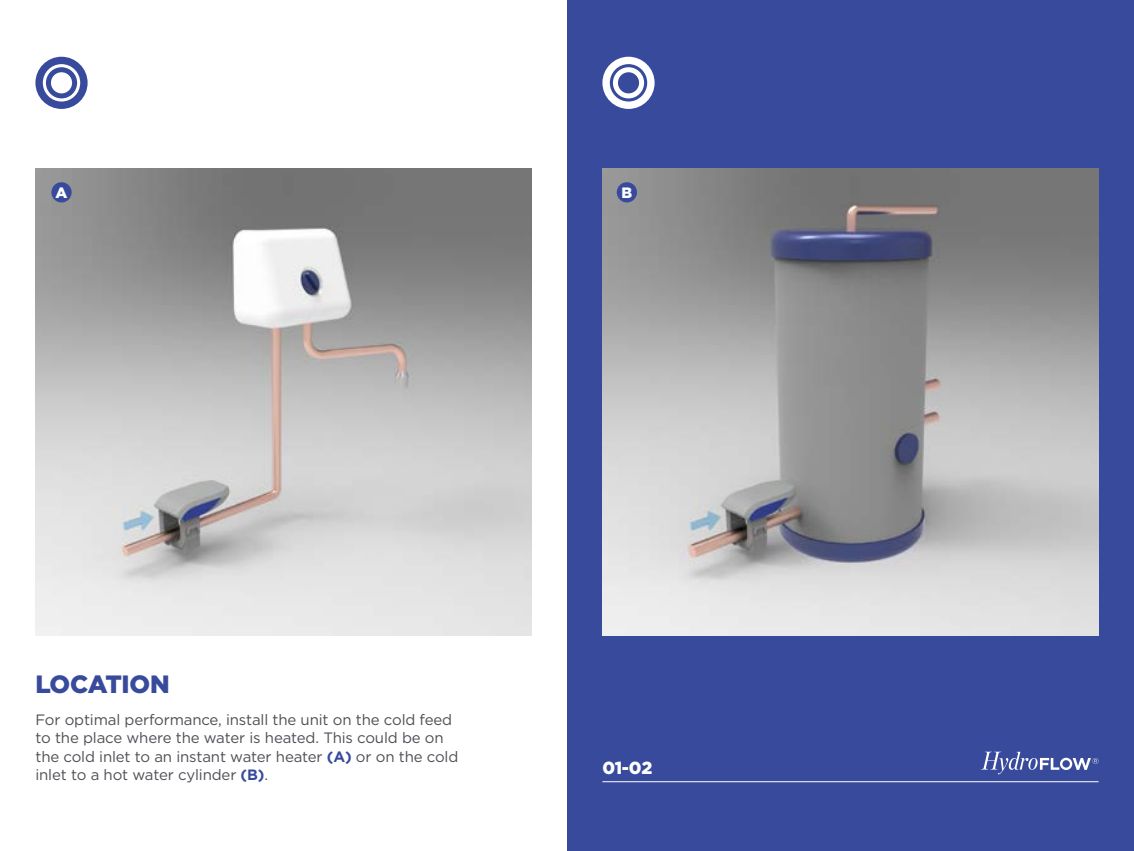
<style>
.page{position:relative;width:1134px;height:851px;background:#fff}
.page>*{position:absolute;margin:0;border:0;box-sizing:border-box;transform-origin:0 0}
.t1{font:900 25px "Gotham HTF";letter-spacing:-.01em;color:#384a9c}
.t2{font:900 17.5px "Gotham HTF";color:#fff}
.t3{font:15px/18px "Gotham HTF";letter-spacing:-.01em;color:#4f4e55}
.t4{font:900 15px "Gotham HTF";color:#fff}
.s1{font-weight:700;color:#384a9c}
</style>
<div class="page">
<img style="left:35px;top:168px;width:496px;height:467px">
<svg style="left:35px;top:57px;width:53px;height:52px"></svg>
<div style="left:51px;top:182px;width:21px;height:20px;background:#384a9c;border-radius:50%"></div>
<div style="left:567px;top:0;width:567px;height:850px;background:#384a9c"></div>
<img style="left:602px;top:168px;width:496px;height:467px">
<svg style="left:602px;top:57px;width:53px;height:52px"></svg>
<svg style="left:981px;top:751px;width:117px;height:23px"></svg>
<hr style="left:602px;top:781px;width:496px;height:1px;background:#fff">
<div style="left:617px;top:182px;width:20px;height:20px;background:#384a9c;border-radius:50%"></div>
<p class="t4" style="left:56px;top:183px;width:13px">A</p>
<p class="t4" style="left:621px;top:183px;width:12px">B</p>
<h1 class="t1" style="left:35px;top:669px;width:136px">LOCATION</h1>
<p class="t3" style="left:35px;top:710px;width:424px">For optimal performance, install the unit on the cold feed to the place where the water is heated. This could be on the cold inlet to an instant water heater <span class="s1">(A)</span> or on the cold inlet to a hot water cylinder <span class="s1">(B)</span>.</p>
<p class="t2" style="left:602px;top:757px;width:51px">01-02</p>
</div>
